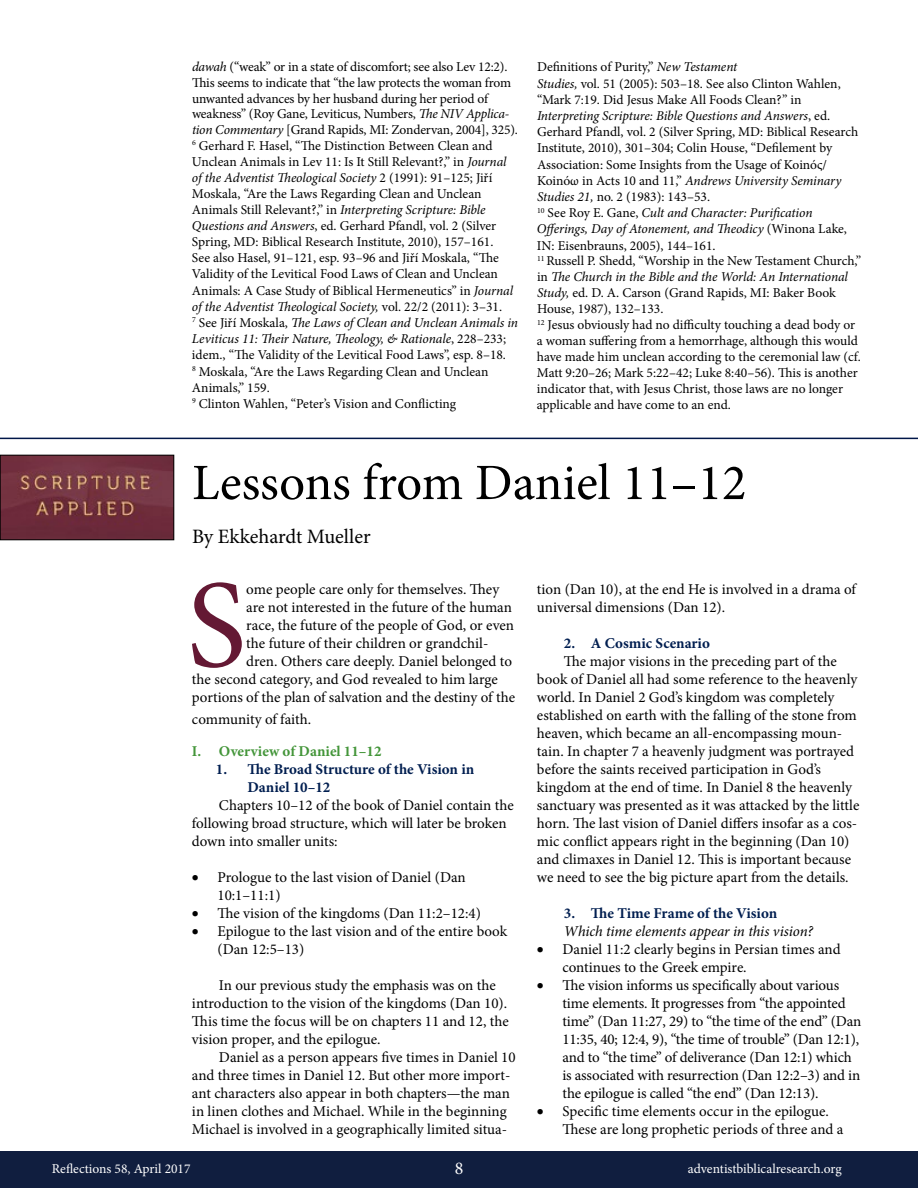
<style>
.page{position:relative;width:918px;height:1188px;background:#fff}
.page>*{position:absolute;margin:0;border:0;box-sizing:border-box;transform-origin:0 0}
.t1{font:125.7px "Minion Pro";color:#641934}
.t2{font:51px "Minion Pro";color:#000}
.t3{font:20.4px "Minion Pro";letter-spacing:-.005em;color:#000}
.t4{font:18px "Minion Pro";color:#fff}
.t5{font:15px/18px "Minion Pro";letter-spacing:-.005em;color:#000}
.t6{font:700 15px/18px "Minion Pro";color:#001e50}
.t7{font:italic 15px "Minion Pro";letter-spacing:-.01em;color:#000}
.t8{font:700 15px "Minion Pro";color:#439539}
.t9{font:13.5px/16px "Minion Pro";letter-spacing:-.005em;color:#000}
.t10{font:13.5px "Minion Pro";color:#fff}
.s1{font-style:italic}
</style>
<div class="page">
<div style="left:0;top:1151px;width:918px;height:37px;background:#101e3f"></div>
<img style="left:2px;top:457px;width:170px;height:81px">
<div style="left:0;top:455px;width:174px;height:85px;border:1px solid #000"></div>
<hr style="left:0;top:438px;width:918px;height:1px;background:#001648">
<p class="t9" style="left:192px;top:59px;width:328px"><span class="s1">dawah</span> (“weak” or in a state of discomfort; see also Lev 12:2).<br>This seems to indicate that “the law protects the woman from unwanted advances by her husband during her period of weakness” (Roy Gane, Leviticus, Numbers, <span class="s1">The NIV Applica&shy;tion Commentary</span> [Grand Rapids, MI: Zondervan, 2004], 325).<br><sup>6</sup> Gerhard F. Hasel, “The Distinction Between Clean and Unclean Animals in Lev 11: Is It Still Relevant?,” in <span class="s1">Journal of the Adventist Theological Society</span> 2 (1991): 91–125; Jiří Moskala, “Are the Laws Regarding Clean and Unclean Animals Still Relevant?,” in <span class="s1">Interpreting Scripture: Bible Questions and Answers</span>, ed. Gerhard Pfandl, vol. 2 (Silver Spring, MD: Biblical Research Institute, 2010), 157–161.<br>See also Hasel, 91–121, esp. 93–96 and Jiří Moskala, “The Validity of the Levitical Food Laws of Clean and Unclean Animals: A Case Study of Biblical Hermeneutics” in <span class="s1">Journal of the Adventist Theological Society,</span> vol. 22/2 (2011): 3–31.<br><sup>7</sup> See Jiří Moskala, <span class="s1">The Laws of Clean and Unclean Animals in Leviticus 11: Their Nature, Theology, &amp; Rationale</span>, 228–233; idem., “The Validity of the Levitical Food Laws”, esp. 8–18.<br><sup>8</sup> Moskala, “Are the Laws Regarding Clean and Unclean Animals,” 159.<br><sup>9</sup> Clinton Wahlen, “Peter’s Vision and Conflicting</p>
<p class="t9" style="left:537px;top:59px;width:326px">Definitions of Purity,” <span class="s1">New Testament<br>Studies,</span> vol. 51 (2005): 503–18. See also Clinton Wahlen, “Mark 7:19. Did Jesus Make All Foods Clean?” in <span class="s1">Interpreting Scripture: Bible Questions and Answers</span>, ed.<br>Gerhard Pfandl, vol. 2 (Silver Spring, MD: Biblical Research Institute, 2010), 301–304; Colin House, “Defilement by Association: Some Insights from the Usage of Koinóς/ Koinóω in Acts 10 and 11,” <span class="s1">Andrews University Seminary Studies 21,</span> no. 2 (1983): 143–53.<br><sup>10</sup> See Roy E. Gane, <span class="s1">Cult and Character: Purification Offerings, Day of Atonement, and Theodicy</span> (Winona Lake, IN: Eisenbrauns, 2005), 144–161.<br><sup>11</sup> Russell P. Shedd, “Worship in the New Testament Church,” in <span class="s1">The Church in the Bible and the World: An International Study,</span> ed. D. A. Carson (Grand Rapids, MI: Baker Book House, 1987), 132–133.<br><sup>12</sup> Jesus obviously had no difficulty touching a dead body or a woman suffering from a hemorrhage, although this would have made him unclean according to the ceremonial law (cf.<br>Matt 9:20–26; Mark 5:22–42; Luke 8:40–56). This is another indicator that, with Jesus Christ, those laws are no longer applicable and have come to an end.</p>
<h2 class="t2" style="left:192px;top:449px;width:556px">Lessons from Daniel 11–12</h2>
<h3 class="t3" style="left:192px;top:523px;width:180px">By Ekkehardt Mueller</h3>
<h1 class="t1" style="left:187px;top:542px;width:61px">S</h1>
<p class="t5" style="left:246px;top:580px;width:254px">ome people care only for themselves. They</p>
<p class="t5" style="left:537px;top:580px;width:321px">tion (Dan 10), at the end He is involved in a drama of universal dimensions (Dan 12).</p>
<p class="t6" style="left:564px;top:634px;width:148px">2. A Cosmic Scenario</p>
<p class="t5" style="left:537px;top:652px;width:324px;text-indent:27px">The major visions in the preceding part of the book of Daniel all had some reference to the heavenly world. In Daniel 2 God’s kingdom was completely established on earth with the falling of the stone from heaven, which became an all-encompassing moun&shy;tain. In chapter 7 a heavenly judgment was portrayed before the saints received participation in God’s kingdom at the end of time. In Daniel 8 the heavenly sanctuary was presented as it was attacked by the little horn. The last vision of Daniel differs insofar as a cos&shy;mic conflict appears right in the beginning (Dan 10) and climaxes in Daniel 12. This is important because we need to see the big picture apart from the details.</p>
<p class="t6" style="left:564px;top:904px;width:215px">3. The Time Frame of the Vision</p>
<p class="t7" style="left:564px;top:921px;width:251px">Which time elements appear in this vision?</p>
<p class="t5" style="left:562px;top:940px;width:280px;text-indent:-26px">• Daniel 11:2 clearly begins in Persian times and continues to the Greek empire.</p>
<p class="t5" style="left:562px;top:976px;width:300px;text-indent:-26px">• The vision informs us specifically about various time elements. It progresses from “the appointed time” (Dan 11:27, 29) to “the time of the end” (Dan 11:35, 40; 12:4, 9), “the time of trouble” (Dan 12:1), and to “the time” of deliverance (Dan 12:1) which is associated with resurrection (Dan 12:2–3) and in the epilogue is called “the end” (Dan 12:13).</p>
<p class="t5" style="left:562px;top:1102px;width:282px;text-indent:-26px">• Specific time elements occur in the epilogue.<br>These are long prophetic periods of three and a</p>
<p class="t5" style="left:246px;top:598px;width:267px">are not interested in the future of the human</p>
<p class="t5" style="left:246px;top:616px;width:269px">race, the future of the people of God, or even</p>
<p class="t5" style="left:246px;top:634px;width:244px">the future of their children or grandchil-</p>
<p class="t5" style="left:246px;top:652px;width:267px">dren. Others care deeply. Daniel belonged to</p>
<p class="t5" style="left:192px;top:670px;width:307px">the second category, and God revealed to him large</p>
<p class="t5" style="left:192px;top:688px;width:325px">portions of the plan of salvation and the destiny of the</p>
<p class="t5" style="left:192px;top:710px;width:121px">community of faith.</p>
<p class="t8" style="left:192px;top:741px;width:191px">I. Overview of Daniel 11–12</p>
<p class="t6" style="left:247px;top:760px;width:228px;text-indent:-32px">1. The Broad Structure of the Vision in<br>Daniel 10–12</p>
<p class="t5" style="left:192px;top:796px;width:323px;text-indent:27px">Chapters 10–12 of the book of Daniel contain the following broad structure, which will later be broken down into smaller units:</p>
<p class="t5" style="left:217px;top:868px;width:250px;text-indent:-26px">• Prologue to the last vision of Daniel (Dan<br>10:1–11:1)</p>
<p class="t5" style="left:192px;top:904px;width:290px">• The vision of the kingdoms (Dan 11:2–12:4)</p>
<p class="t5" style="left:217px;top:922px;width:291px;text-indent:-26px">• Epilogue to the last vision and of the entire book (Dan 12:5–13)</p>
<p class="t5" style="left:192px;top:976px;width:318px;text-indent:27px">In our previous study the emphasis was on the introduction to the vision of the kingdoms (Dan 10).<br>This time the focus will be on chapters 11 and 12, the vision proper, and the epilogue.</p>
<p class="t5" style="left:192px;top:1048px;width:325px;text-indent:27px">Daniel as a person appears five times in Daniel 10 and three times in Daniel 12. But other more import&shy;ant characters also appear in both chapters—the man in linen clothes and Michael. While in the beginning Michael is involved in a geographically limited situa-</p>
<p class="t10" style="left:52px;top:1159px;width:140px">Reflections 58, April 2017</p>
<h3 class="t4" style="left:455px;top:1157px;width:10px">8</h3>
<p class="t10" style="left:688px;top:1159px;width:155px">adventistbiblicalresearch.org</p>
</div>
